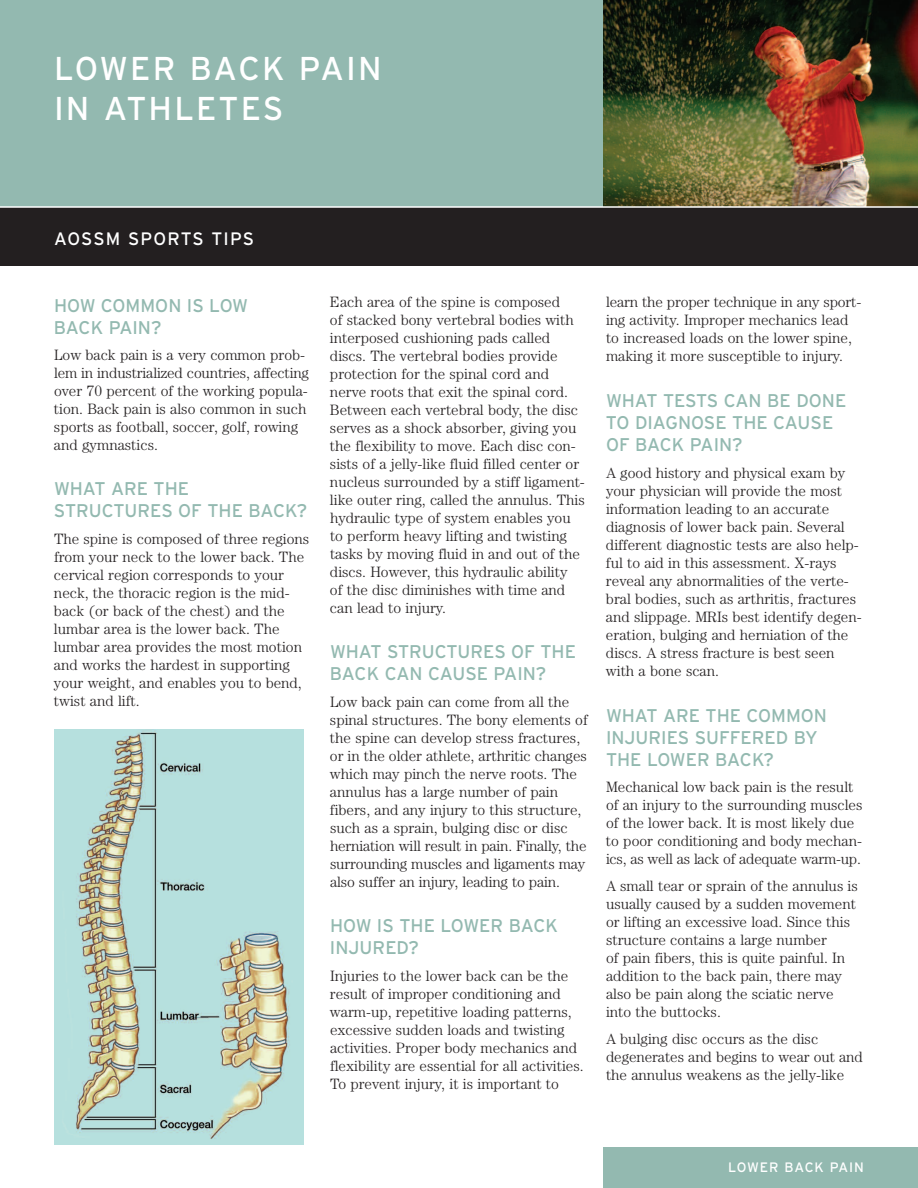
<style>
.page{position:relative;width:918px;height:1188px;background:#fff}
.page>*{position:absolute;margin:0;border:0;box-sizing:border-box;transform-origin:0 0}
.t1{font:33px/39.6px "Interstate";letter-spacing:.065em;color:#fff}
.t2{font:18.3px/22px "Interstate";color:#93b9b0}
.t3{font:18px "Interstate";letter-spacing:.06em;color:#fff}
.t4{font:300 15px/18px "Century";color:#231f20}
.t5{font:13.65px "Interstate";letter-spacing:.055em;color:#fff}
</style>
<div class="page">
<div style="left:0;top:0;width:603px;height:207px;background:#93b9b0"></div>
<img style="left:603px;top:0;width:315px;height:206px">
<div style="left:0;top:207px;width:918px;height:59px;background:#231f20"></div>
<div style="left:603px;top:1148px;width:315px;height:40px;background:#93b9b0"></div>
<img style="left:54px;top:730px;width:249px;height:415px">
<hr style="left:0;top:206px;width:918px;height:2px;background:#fff">
<h1 class="t1" style="left:54px;top:49px;width:329px">LOWER BACK PAIN<br>IN ATHLETES</h1>
<p class="t3" style="left:54px;top:228px;width:202px">AOSSM SPORTS TIPS</p>
<p class="t2" style="left:54px;top:294px;width:196px">HOW COMMON IS LOW<br>BACK PAIN?</p>
<p class="t4" style="left:54px;top:348px;width:257px">Low back pain is a very common prob&shy;lem in industrialized countries, affecting over 70 percent of the working popula&shy;tion. Back pain is also common in such sports as football, soccer, golf, rowing and gymnastics.</p>
<p class="t2" style="left:54px;top:478px;width:255px">WHAT ARE THE<br>STRUCTURES OF THE BACK?</p>
<p class="t4" style="left:54px;top:531px;width:257px">The spine is composed of three regions from your neck to the lower back. The cervical region corresponds to your neck, the thoracic region is the mid&shy;back (or back of the chest) and the lumbar area is the lower back. The lumbar area provides the most motion and works the hardest in supporting your weight, and enables you to bend, twist and lift.</p>
<p class="t4" style="left:330px;top:294px;width:256px">Each area of the spine is composed<br>of stacked bony vertebral bodies with interposed cushioning pads called discs. The vertebral bodies provide protection for the spinal cord and nerve roots that exit the spinal cord.<br>Between each vertebral body, the disc serves as a shock absorber, giving you the flexibility to move. Each disc con&shy;sists of a jelly-like fluid filled center or nucleus surrounded by a stiff ligament&shy;like outer ring, called the annulus. This hydraulic type of system enables you to perform heavy lifting and twisting tasks by moving fluid in and out of the discs. However, this hydraulic ability<br>of the disc diminishes with time and can lead to injury.</p>
<p class="t2" style="left:330px;top:641px;width:248px">WHAT STRUCTURES OF THE<br>BACK CAN CAUSE PAIN?</p>
<p class="t4" style="left:330px;top:694px;width:259px">Low back pain can come from all the spinal structures. The bony elements of the spine can develop stress fractures, or in the older athlete, arthritic changes which may pinch the nerve roots. The annulus has a large number of pain fibers, and any injury to this structure, such as a sprain, bulging disc or disc herniation will result in pain. Finally, the surrounding muscles and ligaments may also suffer an injury, leading to pain.</p>
<p class="t2" style="left:330px;top:914px;width:230px">HOW IS THE LOWER BACK<br>INJURED?</p>
<p class="t4" style="left:330px;top:968px;width:255px">Injuries to the lower back can be the result of improper conditioning and warm-up, repetitive loading patterns, excessive sudden loads and twisting activities. Proper body mechanics and flexibility are essential for all activities.<br>To prevent injury, it is important to</p>
<p class="t4" style="left:606px;top:294px;width:257px">learn the proper technique in any sport&shy;ing activity. Improper mechanics lead to increased loads on the lower spine, making it more susceptible to injury.</p>
<p class="t2" style="left:606px;top:390px;width:242px">WHAT TESTS CAN BE DONE<br>TO DIAGNOSE THE CAUSE<br>OF BACK PAIN?</p>
<p class="t4" style="left:606px;top:465px;width:257px">A good history and physical exam by your physician will provide the most information leading to an accurate diagnosis of lower back pain. Several different diagnostic tests are also help&shy;ful to aid in this assessment. X-rays reveal any abnormalities of the verte&shy;bral bodies, such as arthritis, fractures and slippage. MRIs best identify degen&shy;eration, bulging and herniation of the discs. A stress fracture is best seen with a bone scan.</p>
<p class="t2" style="left:606px;top:704px;width:223px">WHAT ARE THE COMMON<br>INJURIES SUFFERED BY<br>THE LOWER BACK?</p>
<p class="t4" style="left:606px;top:780px;width:258px">Mechanical low back pain is the result of an injury to the surrounding muscles of the lower back. It is most likely due to poor conditioning and body mechan&shy;ics, as well as lack of adequate warm-up.</p>
<p class="t4" style="left:606px;top:879px;width:253px">A small tear or sprain of the annulus is usually caused by a sudden movement or lifting an excessive load. Since this structure contains a large number<br>of pain fibers, this is quite painful. In addition to the back pain, there may also be pain along the sciatic nerve into the buttocks.</p>
<p class="t4" style="left:606px;top:1032px;width:258px">A bulging disc occurs as the disc degenerates and begins to wear out and the annulus weakens as the jelly-like</p>
<p class="t5" style="left:728px;top:1159px;width:137px">LOWER BACK PAIN</p>
</div>
